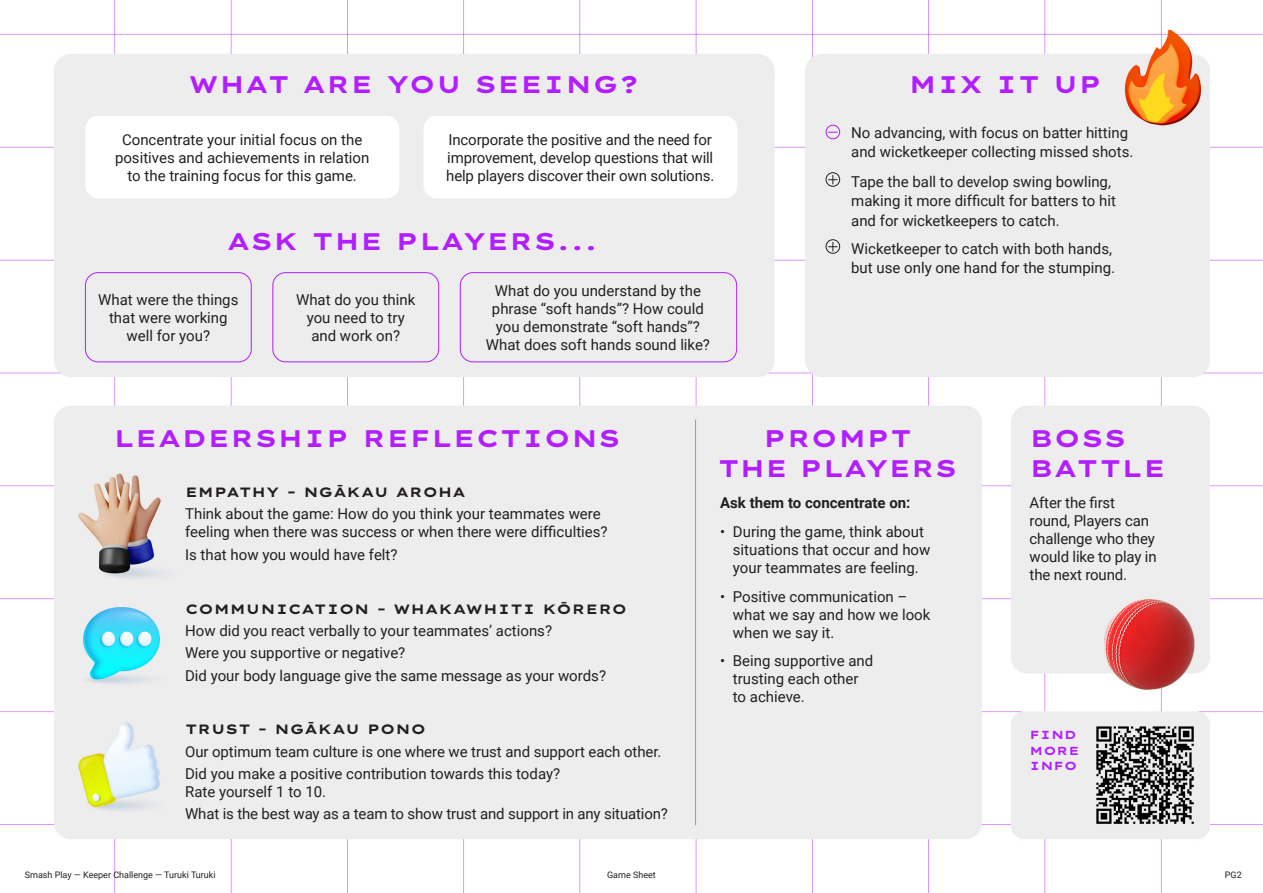
<style>
.page{position:relative;width:1263px;height:893px;background:#fff}
.page>*{position:absolute;margin:0;border:0;box-sizing:border-box;transform-origin:0 0}
.t1{font:24px/30px "Lexend Zetta";color:#b21eff}
.t2{font:24px/30px "Lexend Zetta";letter-spacing:-.02em;color:#b21eff;text-align:center}
.t3{font:15px/18px "Roboto";color:#231f20}
.t4{font:700 15px "Roboto";color:#231f20}
.t5{font:13.5px "Lexend Zetta";color:#231f20}
.t6{font:11.7px/15.3px "Lexend Zetta";color:#b21eff}
.t7{font:9px "Roboto";color:#231f20}
</style>
<div class="page">
<img style="left:0;top:0;width:1263px;height:893px">
<div style="left:85px;top:116px;width:314px;height:82px;background:#fff;border-radius:13px"></div>
<div style="left:423px;top:116px;width:314px;height:82px;background:#fff;border-radius:13px"></div>
<div style="left:826px;top:125px;width:14px;height:14px;border:1px solid #b21eff;border-radius:50%"></div>
<div style="left:826px;top:172px;width:14px;height:15px;border:1px solid #231f20;border-radius:50%"></div>
<svg style="left:828px;top:175px;width:9px;height:9px"></svg>
<div style="left:826px;top:239px;width:14px;height:15px;border:1px solid #231f20;border-radius:50%"></div>
<svg style="left:828px;top:242px;width:9px;height:9px"></svg>
<div style="left:85px;top:272px;width:167px;height:90px;border:1px solid #b21eff;border-radius:13px"></div>
<div style="left:272px;top:272px;width:167px;height:90px;border:1px solid #b21eff;border-radius:13px"></div>
<div style="left:460px;top:272px;width:277px;height:90px;border:1px solid #b21eff;border-radius:13px"></div>
<img style="left:1092px;top:722px;width:105px;height:106px">
<p class="t1" style="left:189px;top:67px;width:452px">WHAT ARE YOU SEEING?</p>
<p class="t3" style="left:115px;top:130px;width:256px;text-align:center">Concentrate your initial focus on the positives and achievements in relation to the training focus for this game.</p>
<p class="t3" style="left:446px;top:130px;width:270px">Incorporate the positive and the need for improvement, develop questions that will help players discover their own solutions.</p>
<p class="t1" style="left:227px;top:224px;width:373px">ASK THE PLAYERS...</p>
<p class="t3" style="left:98px;top:290px;width:142px;text-align:center">What were the things that were working well for you?</p>
<p class="t3" style="left:296px;top:290px;width:121px;text-align:center">What do you think you need to try and work on?</p>
<p class="t3" style="left:486px;top:281px;width:226px;text-align:center">What do you understand by the phrase “soft hands”? How could you demonstrate “soft hands”?<br>What does soft hands sound like?</p>
<p class="t1" style="left:908px;top:67px;width:195px">MIX IT UP</p>
<p class="t3" style="left:851px;top:122px;width:284px;line-height:19.5px">No advancing, with focus on batter hitting and wicketkeeper collecting missed shots.</p>
<p class="t3" style="left:851px;top:171px;width:266px;line-height:19.5px">Tape the ball to develop swing bowling, making it more difficult for batters to hit and for wicketkeepers to catch.</p>
<p class="t3" style="left:851px;top:238px;width:265px;line-height:19.5px">Wicketkeeper to catch with both hands, but use only one hand for the stumping.</p>
<p class="t1" style="left:113px;top:421px;width:509px">LEADERSHIP REFLECTIONS</p>
<p class="t2" style="left:718px;top:421px;width:241px">PROMPT<br>THE PLAYERS</p>
<p class="t5" style="left:185px;top:481px;width:282px">EMPATHY – NGĀKAU AROHA</p>
<p class="t3" style="left:185px;top:504px;width:424px">Think about the game: How do you think your teammates were feeling when there was success or when there were difficulties?</p>
<p class="t3" style="left:185px;top:545px;width:214px">Is that how you would have felt?</p>
<p class="t5" style="left:185px;top:598px;width:444px">COMMUNICATION – WHAKAWHITI KŌRERO</p>
<p class="t3" style="left:185px;top:621px;width:368px">How did you react verbally to your teammates’ actions?</p>
<p class="t3" style="left:185px;top:644px;width:222px">Were you supportive or negative?</p>
<p class="t3" style="left:185px;top:666px;width:422px">Did your body language give the same message as your words?</p>
<p class="t5" style="left:185px;top:719px;width:243px">TRUST – NGĀKAU PONO</p>
<p class="t3" style="left:185px;top:742px;width:478px">Our optimum team culture is one where we trust and support each other.</p>
<p class="t3" style="left:185px;top:764px;width:377px">Did you make a positive contribution towards this today?<br>Rate yourself 1 to 10.</p>
<p class="t3" style="left:185px;top:804px;width:484px">What is the best way as a team to show trust and support in any situation?</p>
<p class="t4" style="left:720px;top:492px;width:192px">Ask them to concentrate on:</p>
<p class="t3" style="left:733px;top:522px;width:199px;text-indent:-13px">• During the game, think about situations that occur and how your teammates are feeling.</p>
<p class="t3" style="left:733px;top:587px;width:199px;text-indent:-13px">• Positive communication – what we say and how we look when we say it.</p>
<p class="t3" style="left:733px;top:651px;width:142px;text-indent:-13px">• Being supportive and trusting each other to achieve.</p>
<p class="t1" style="left:1029px;top:421px;width:138px">BOSS<br>BATTLE</p>
<p class="t3" style="left:1029px;top:493px;width:129px">After the first round, Players can challenge who they would like to play in the next round.</p>
<p class="t6" style="left:1029px;top:726px;width:52px">FIND<br>MORE<br>INFO</p>
<p class="t7" style="left:25px;top:869px;width:192px">Smash Play — Keeper Challenge — Turuki Turuki</p>
<p class="t7" style="left:607px;top:869px;width:50px">Game Sheet</p>
<p class="t7" style="left:1225px;top:869px;width:18px">PG2</p>
</div>
